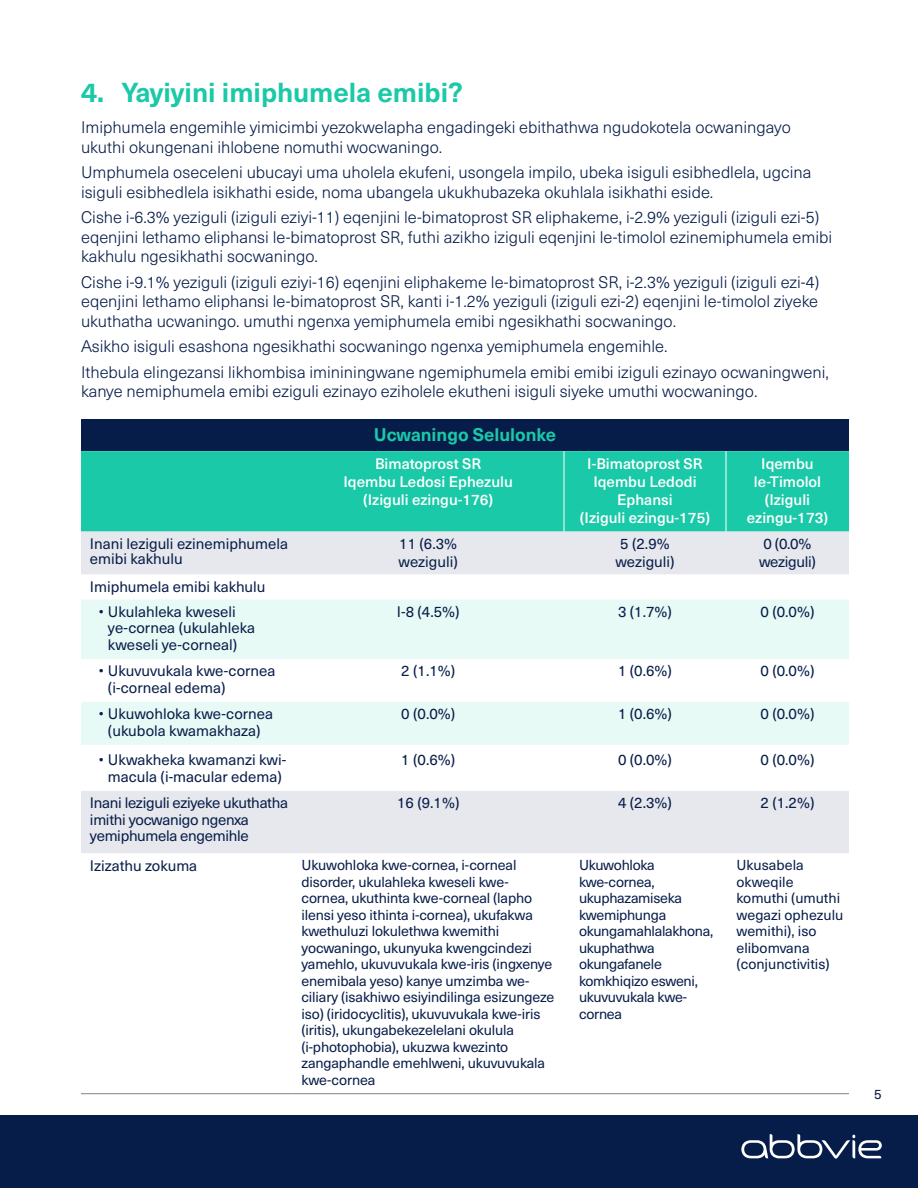
<style>
.page{position:relative;width:918px;height:1188px;background:#fff}
.page>*{position:absolute;margin:0;border:0;box-sizing:border-box;transform-origin:0 0}
.t1{font:700 27px "Neue Haas Unica Pro";color:#1ac9a8}
.t2{font:700 18px "Neue Haas Unica Pro";color:#1ac9a8}
.t3{font:300 16.5px/19.5px "Neue Haas Unica Pro";color:#071d49}
.t4{font:15px/16.5px "Neue Haas Unica Pro";color:#071d49}
.t5{font:500 15px/18px "Neue Haas Unica Pro";color:#fff;text-align:center}
.t6{font:15px/16.5px "Neue Haas Unica Pro";letter-spacing:-.02em;color:#071d49;text-align:center}
.t7{font:14.25px/16.5px "Neue Haas Unica Pro";letter-spacing:-.01em;color:#071d49}
.t8{font:13.5px "Neue Haas Unica Pro";color:#071d49}
</style>
<div class="page">
<div style="left:0;top:1115px;width:918px;height:73px;background:#071d49"></div>
<div style="left:81px;top:419px;width:768px;height:32px;background:#071d49"></div>
<div style="left:81px;top:451px;width:768px;height:81px;background:#1ac9a8"></div>
<div style="left:81px;top:532px;width:768px;height:42px;background:#e6e8ed"></div>
<svg style="left:81px;top:599px;width:768px;height:254px;fill:#e6e8ed"></svg>
<svg style="left:81px;top:600px;width:768px;height:145px;fill:#e8faf6"></svg>
<hr style="left:81px;top:1093px;width:211px;height:1px;background:#808285">
<hr style="left:292px;top:1093px;width:272px;height:1px;background:#808285">
<hr style="left:564px;top:1093px;width:162px;height:1px;background:#808285">
<hr style="left:726px;top:1093px;width:123px;height:1px;background:#808285">
<hr style="left:564px;top:451px;width:1px;height:81px;background:#fff">
<hr style="left:726px;top:451px;width:1px;height:81px;background:#fff">
<svg style="left:741px;top:1134px;width:141px;height:25px"></svg>
<h1 class="t1" style="left:81px;top:76px;width:383px">4. Yayiyini imiphumela emibi?</h1>
<p class="t3" style="left:81px;top:118px;width:711px">Imiphumela engemihle yimicimbi yezokwelapha engadingeki ebithathwa ngudokotela ocwaningayo ukuthi okungenani ihlobene nomuthi wocwaningo.</p>
<p class="t3" style="left:81px;top:163px;width:732px">Umphumela oseceleni ubucayi uma uholela ekufeni, usongela impilo, ubeka isiguli esibhedlela, ugcina isiguli esibhedlela isikhathi eside, noma ubangela ukukhubazeka okuhlala isikhathi eside.</p>
<p class="t3" style="left:81px;top:208px;width:753px">Cishe i-6.3% yeziguli (iziguli eziyi-11) eqenjini le-bimatoprost SR eliphakeme, i-2.9% yeziguli (iziguli ezi-5) eqenjini lethamo eliphansi le-bimatoprost SR, futhi azikho iziguli eqenjini le-timolol ezinemiphumela emibi kakhulu ngesikhathi socwaningo.</p>
<p class="t3" style="left:81px;top:272px;width:740px;text-align:justify">Cishe i-9.1% yeziguli (iziguli eziyi-16) eqenjini eliphakeme le-bimatoprost SR, i-2.3% yeziguli (iziguli ezi-4) eqenjini lethamo eliphansi le-bimatoprost SR, kanti i-1.2% yeziguli (iziguli ezi-2) eqenjini le-timolol ziyeke ukuthatha ucwaningo. umuthi ngenxa yemiphumela emibi ngesikhathi socwaningo.</p>
<p class="t3" style="left:81px;top:334px;width:749px;line-height:25.5px">Asikho isiguli esashona ngesikhathi socwaningo ngenxa yemiphumela engemihle.<br>Ithebula elingezansi likhombisa imininingwane ngemiphumela emibi emibi iziguli ezinayo ocwaningweni,</p>
<p class="t3" style="left:81px;top:382px;width:678px">kanye nemiphumela emibi eziguli ezinayo eziholele ekutheni isiguli siyeke umuthi wocwaningo.</p>
<p class="t2" style="left:374px;top:423px;width:184px">Ucwaningo Selulonke</p>
<p class="t5" style="left:344px;top:454px;width:171px">Bimatoprost SR<br>Iqembu Ledosi Ephezulu (Iziguli ezingu-176)</p>
<p class="t5" style="left:580px;top:454px;width:132px">I-Bimatoprost SR<br>Iqembu Ledodi<br>Ephansi<br>(Iziguli ezingu-175)</p>
<p class="t5" style="left:747px;top:454px;width:83px">Iqembu le-Timolol (Iziguli ezingu-173)</p>
<p class="t4" style="left:90px;top:536px;width:200px;line-height:15px">Inani leziguli ezinemiphumela emibi kakhulu</p>
<p class="t4" style="left:399px;top:535px;width:61px;line-height:18px">11 (6.3% weziguli)</p>
<p class="t4" style="left:615px;top:535px;width:61px;line-height:18px;text-align:center">5 (2.9% weziguli)</p>
<p class="t6" style="left:759px;top:535px;width:58px;line-height:18px">0 (0.0% weziguli)</p>
<p class="t4" style="left:90px;top:579px;width:177px">Imiphumela emibi kakhulu</p>
<p class="t4" style="left:108px;top:604px;width:149px;text-indent:-9px">• Ukulahleka kweseli ye-cornea (ukulahleka kweseli ye-corneal)</p>
<p class="t4" style="left:397px;top:604px;width:64px">I-8 (4.5%)</p>
<p class="t4" style="left:618px;top:604px;width:55px">3 (1.7%)</p>
<p class="t4" style="left:761px;top:604px;width:55px">0 (0.0%)</p>
<p class="t4" style="left:108px;top:663px;width:169px;text-indent:-9px">• Ukuvuvukala kwe-cornea (i-corneal edema)</p>
<p class="t4" style="left:401px;top:663px;width:55px">2 (1.1%)</p>
<p class="t4" style="left:618px;top:663px;width:55px">1 (0.6%)</p>
<p class="t4" style="left:761px;top:663px;width:55px">0 (0.0%)</p>
<p class="t4" style="left:99px;top:706px;width:176px;text-align:center">• Ukuwohloka kwe-cornea (ukubola kwamakhaza)</p>
<p class="t4" style="left:401px;top:706px;width:55px">0 (0.0%)</p>
<p class="t4" style="left:618px;top:706px;width:55px">1 (0.6%)</p>
<p class="t4" style="left:761px;top:706px;width:55px">0 (0.0%)</p>
<p class="t4" style="left:99px;top:752px;width:189px;text-align:center">• Ukwakheka kwamanzi kwi&shy;macula (i-macular edema)</p>
<p class="t4" style="left:401px;top:752px;width:55px">1 (0.6%)</p>
<p class="t4" style="left:618px;top:752px;width:55px">0 (0.0%)</p>
<p class="t4" style="left:761px;top:752px;width:55px">0 (0.0%)</p>
<p class="t6" style="left:90px;top:795px;width:199px;text-align:left">Inani leziguli eziyeke ukuthatha imithi yocwanigo ngenxa yemiphumela engemihle</p>
<p class="t4" style="left:397px;top:795px;width:64px">16 (9.1%)</p>
<p class="t4" style="left:618px;top:795px;width:55px">4 (2.3%)</p>
<p class="t4" style="left:761px;top:795px;width:55px">2 (1.2%)</p>
<p class="t4" style="left:90px;top:857px;width:109px">Izizathu zokuma</p>
<p class="t7" style="left:302px;top:857px;width:254px">Ukuwohloka kwe-cornea, i-corneal disorder, ukulahleka kweseli kwe&shy;cornea, ukuthinta kwe-corneal (lapho ilensi yeso ithinta i-cornea), ukufakwa kwethuluzi lokulethwa kwemithi yocwaningo, ukunyuka kwengcindezi yamehlo, ukuvuvukala kwe-iris (ingxenye enemibala yeso) kanye umzimba we&shy;ciliary (isakhiwo esiyindilinga esizungeze iso) (iridocyclitis), ukuvuvukala kwe-iris (iritis), ukungabekezelelani okulula (i-photophobia), ukuzwa kwezinto zangaphandle emehlweni, ukuvuvukala kwe-cornea</p>
<p class="t7" style="left:579px;top:857px;width:136px">Ukuwohloka kwe-cornea, ukuphazamiseka kwemiphunga okungamahlalakhona, ukuphathwa okungafanele komkhiqizo esweni, ukuvuvukala kwe&shy;cornea</p>
<p class="t7" style="left:737px;top:857px;width:108px">Ukusabela okweqile komuthi (umuthi wegazi ophezulu wemithi), iso elibomvana (conjunctivitis)</p>
<p class="t8" style="left:874px;top:1086px;width:9px">5</p>
</div>
